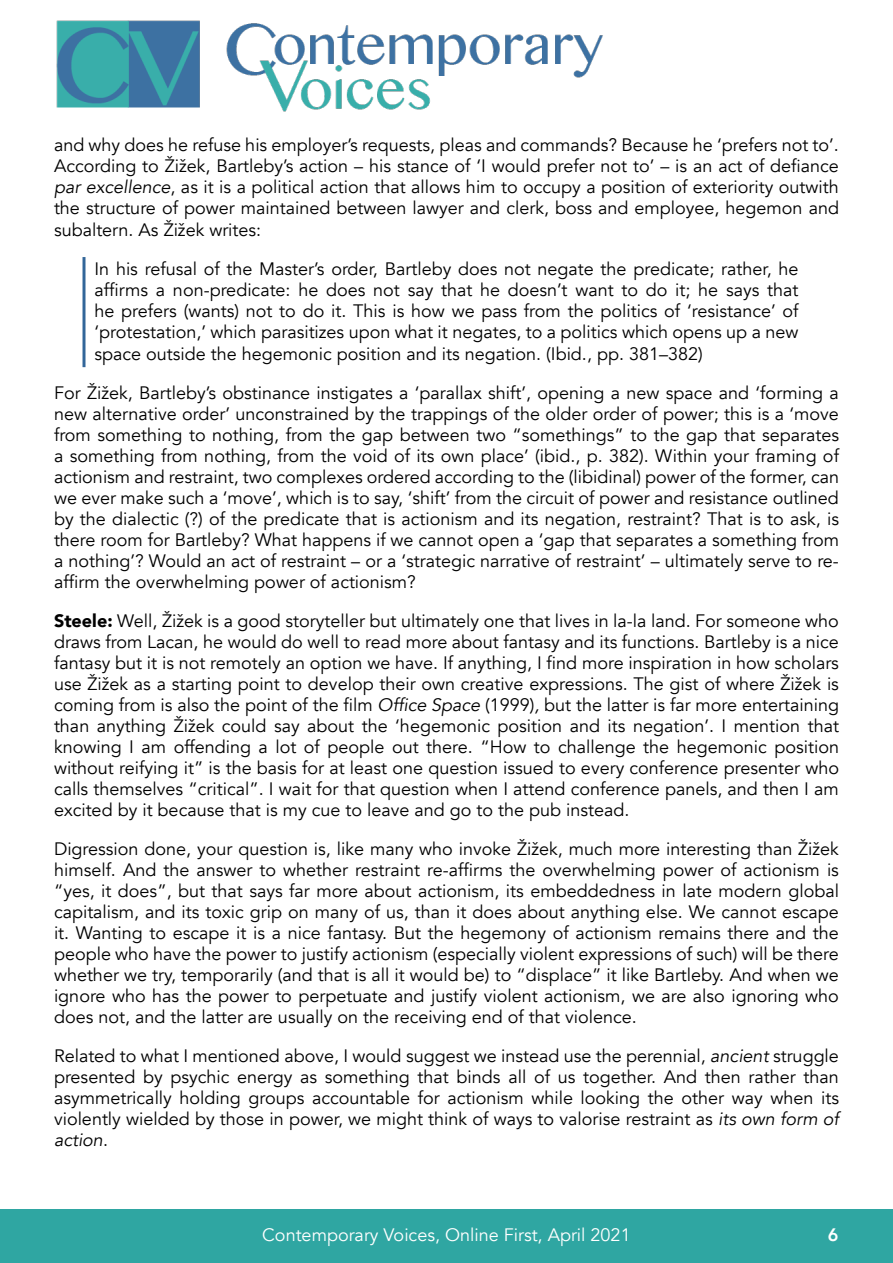
<style>
.page{position:relative;width:893px;height:1263px;background:#fff}
.page>*{position:absolute;margin:0;border:0;box-sizing:border-box;transform-origin:0 0}
.Body{font:18px/21px "Avenir";color:#000;text-align:justify}
.Quotation{font:18px/21.1px "Avenir";color:#000;text-align:justify}
.t1{font:18px "Avenir";color:#fff}
.t2{font:800 18px "Avenir";color:#fff}
.s1{font-style:italic}
.s2{font-weight:900}
</style>
<div class="page">
<div style="left:0;top:1210px;width:893px;height:53px;background:#2fa6a2"></div>
<img style="left:56px;top:21px;width:547px;height:91px">
<svg style="left:82px;top:257px;width:4px;height:110px"></svg>
<p class="Body" style="left:54px;top:135px;width:786px">and why does he refuse his employer’s requests, pleas and commands? Because he ‘prefers not to’.<br>According to Žižek, Bartleby’s action – his stance of ‘I would prefer not to’ – is an act of defiance <span class="s1">par excellence</span>, as it is a political action that allows him to occupy a position of exteriority outwith the structure of power maintained between lawyer and clerk, boss and employee, hegemon and subaltern. As Žižek writes:</p>
<p class="Quotation" style="left:94px;top:259px;width:705px">In his refusal of the Master’s order, Bartleby does not negate the predicate; rather, he affirms a non-predicate: he does not say that he doesn’t want to do it; he says that he prefers (wants) not to do it. This is how we pass from the politics of ‘resistance’ of ‘protestation,’ which parasitizes upon what it negates, to a politics which opens up a new space outside the hegemonic position and its negation. (Ibid., pp. 381–382)</p>
<p class="Body" style="left:54px;top:382px;width:786px">For Žižek, Bartleby’s obstinance instigates a ‘parallax shift’, opening a new space and ‘forming a new alternative order’ unconstrained by the trappings of the older order of power; this is a ‘move from something to nothing, from the gap between two “somethings” to the gap that separates a something from nothing, from the void of its own place’ (ibid., p. 382). Within your framing of actionism and restraint, two complexes ordered according to the (libidinal) power of the former, can we ever make such a ‘move’, which is to say, ‘shift’ from the circuit of power and resistance outlined by the dialectic (?) of the predicate that is actionism and its negation, restraint? That is to ask, is there room for Bartleby? What happens if we cannot open a ‘gap that separates a something from a nothing’? Would an act of restraint – or a ‘strategic narrative of restraint’ – ultimately serve to re&shy;affirm the overwhelming power of actionism?</p>
<p class="Body" style="left:54px;top:610px;width:786px"><span class="s2">Steele:</span> Well, Žižek is a good storyteller but ultimately one that lives in la-la land. For someone who draws from Lacan, he would do well to read more about fantasy and its functions. Bartleby is a nice fantasy but it is not remotely an option we have. If anything, I find more inspiration in how scholars use Žižek as a starting point to develop their own creative expressions. The gist of where Žižek is coming from is also the point of the film <span class="s1">Office Space</span> (1999)<span class="s1">,</span> but the latter is far more entertaining than anything Žižek could say about the ‘hegemonic position and its negation’. I mention that knowing I am offending a lot of people out there. “How to challenge the hegemonic position without reifying it” is the basis for at least one question issued to every conference presenter who calls themselves “critical”. I wait for that question when I attend conference panels, and then I am excited by it because that is my cue to leave and go to the pub instead.</p>
<p class="Body" style="left:54px;top:838px;width:786px">Digression done, your question is, like many who invoke Žižek, much more interesting than Žižek himself. And the answer to whether restraint re-affirms the overwhelming power of actionism is “yes, it does”, but that says far more about actionism, its embeddedness in late modern global capitalism, and its toxic grip on many of us, than it does about anything else. We cannot escape it. Wanting to escape it is a nice fantasy. But the hegemony of actionism remains there and the people who have the power to justify actionism (especially violent expressions of such) will be there whether we try, temporarily (and that is all it would be) to “displace” it like Bartleby. And when we ignore who has the power to perpetuate and justify violent actionism, we are also ignoring who does not, and the latter are usually on the receiving end of that violence.</p>
<p class="Body" style="left:54px;top:1045px;width:786px">Related to what I mentioned above, I would suggest we instead use the perennial, <span class="s1">ancient</span> struggle presented by psychic energy as something that binds all of us together. And then rather than asymmetrically holding groups accountable for actionism while looking the other way when its violently wielded by those in power, we might think of ways to valorise restraint as <span class="s1">its own form of action</span>.</p>
<p class="t1" style="left:262px;top:1223px;width:370px">Contemporary Voices, Online First, April 2021</p>
<p class="t2" style="left:828px;top:1220px;width:12px">6</p>
</div>
